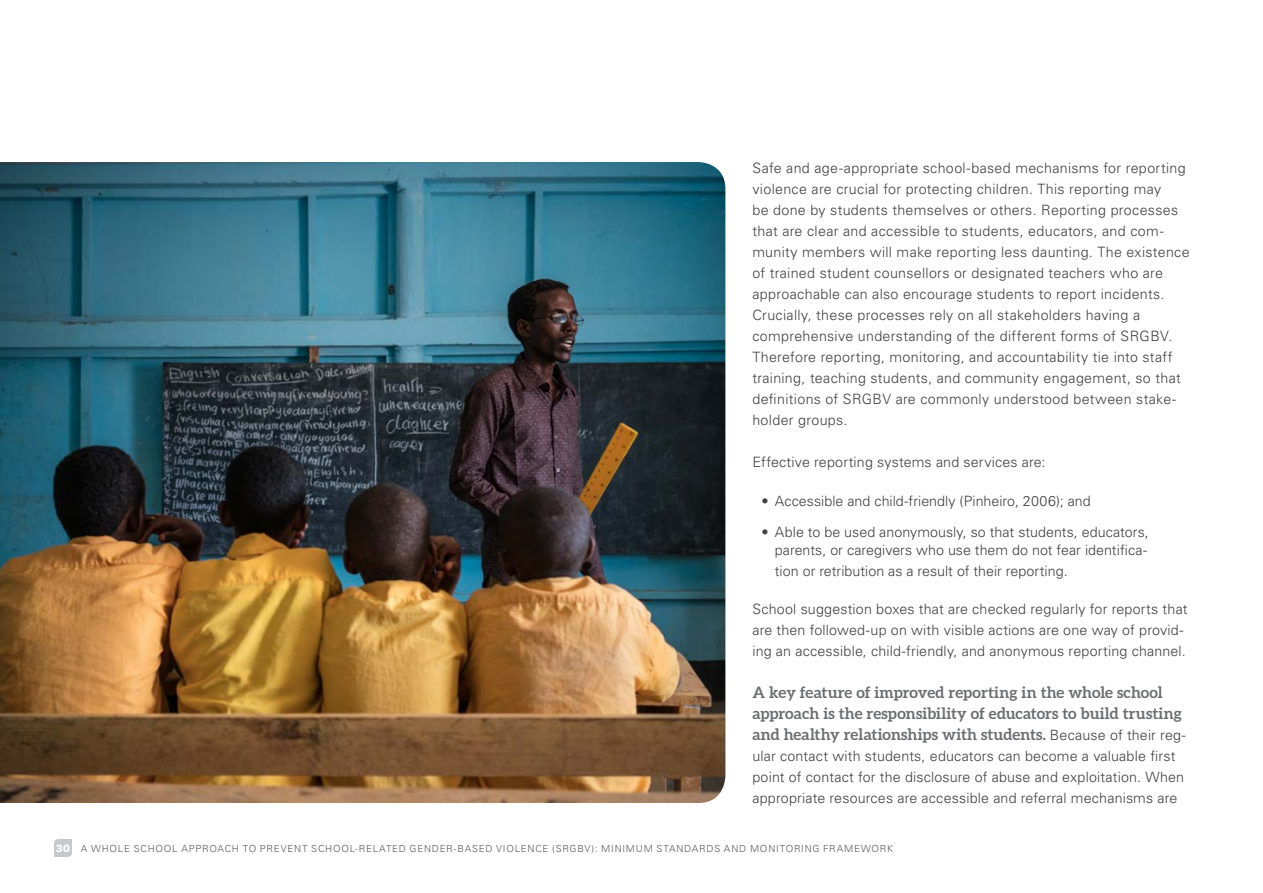
<style>
.page{position:relative;width:1263px;height:893px;background:#fff}
.page>*{position:absolute;margin:0;border:0;box-sizing:border-box;transform-origin:0 0}
.t1{font:700 15.75px/21px "Aleo";letter-spacing:.005em;color:#6d6e71}
.t2{font:300 14.25px/21px "Univers LT Pro 45";letter-spacing:.02em;color:#414042}
.t3{font:300 14.25px "Univers LT Pro 45";color:#414042}
.t4{font:300 9.75px "Univers LT Pro 45";letter-spacing:.075em;color:#58595b}
.s1{font-family:"Univers LT Pro 45";font-weight:300;font-size:14.25px;color:#414042}
.s2{font-family:"Univers LT Std";font-weight:900;font-size:10.5px;color:#fff}
</style>
<div class="page">
<svg style="left:54px;top:839px;width:18px;height:18px"></svg>
<img style="left:0;top:162px;width:725px;height:641px">
<p class="t2" style="left:752px;top:157px;width:439px">Safe and age-appropriate school-based mechanisms for reporting violence are crucial for protecting children. This reporting may<br>be done by students themselves or others. Reporting processes that are clear and accessible to students, educators, and com&shy;munity members will make reporting less daunting. The existence of trained student counsellors or designated teachers who are approachable can also encourage students to report incidents.<br>Crucially, these processes rely on all stakeholders having a comprehensive understanding of the different forms of SRGBV.<br>Therefore reporting, monitoring, and accountability tie into staff training, teaching students, and community engagement, so that definitions of SRGBV are commonly understood between stake&shy;holder groups.</p>
<p class="t2" style="left:752px;top:451px;width:295px">Effective reporting systems and services are:</p>
<p class="t2" style="left:761px;top:490px;width:331px">• Accessible and child-friendly (Pinheiro, 2006); and</p>
<p class="t2" style="left:761px;top:523px;width:389px;line-height:18px;text-align:right">• Able to be used anonymously, so that students, educators, parents, or caregivers who use them do not fear identifica-</p>
<p class="t3" style="left:775px;top:562px;width:294px">tion or retribution as a result of their reporting.</p>
<p class="t2" style="left:752px;top:598px;width:437px">School suggestion boxes that are checked regularly for reports that are then followed-up on with visible actions are one way of provid&shy;ing an accessible, child-friendly, and anonymous reporting channel.</p>
<p class="t1" style="left:752px;top:681px;width:435px">A key feature of improved reporting in the whole school approach is the responsibility of educators to build trusting and healthy relationships with students. <span class="s1">Because of their reg-</span></p>
<p class="t2" style="left:752px;top:745px;width:433px">ular contact with students, educators can become a valuable first point of contact for the disclosure of abuse and exploitation. When appropriate resources are accessible and referral mechanisms are</p>
<p class="t4" style="left:56px;top:842px;width:839px"><span class="s2">30</span> A WHOLE SCHOOL APPROACH TO PREVENT SCHOOL-RELATED GENDER-BASED VIOLENCE (SRGBV): MINIMUM STANDARDS AND MONITORING FRAMEWORK</p>
</div>
